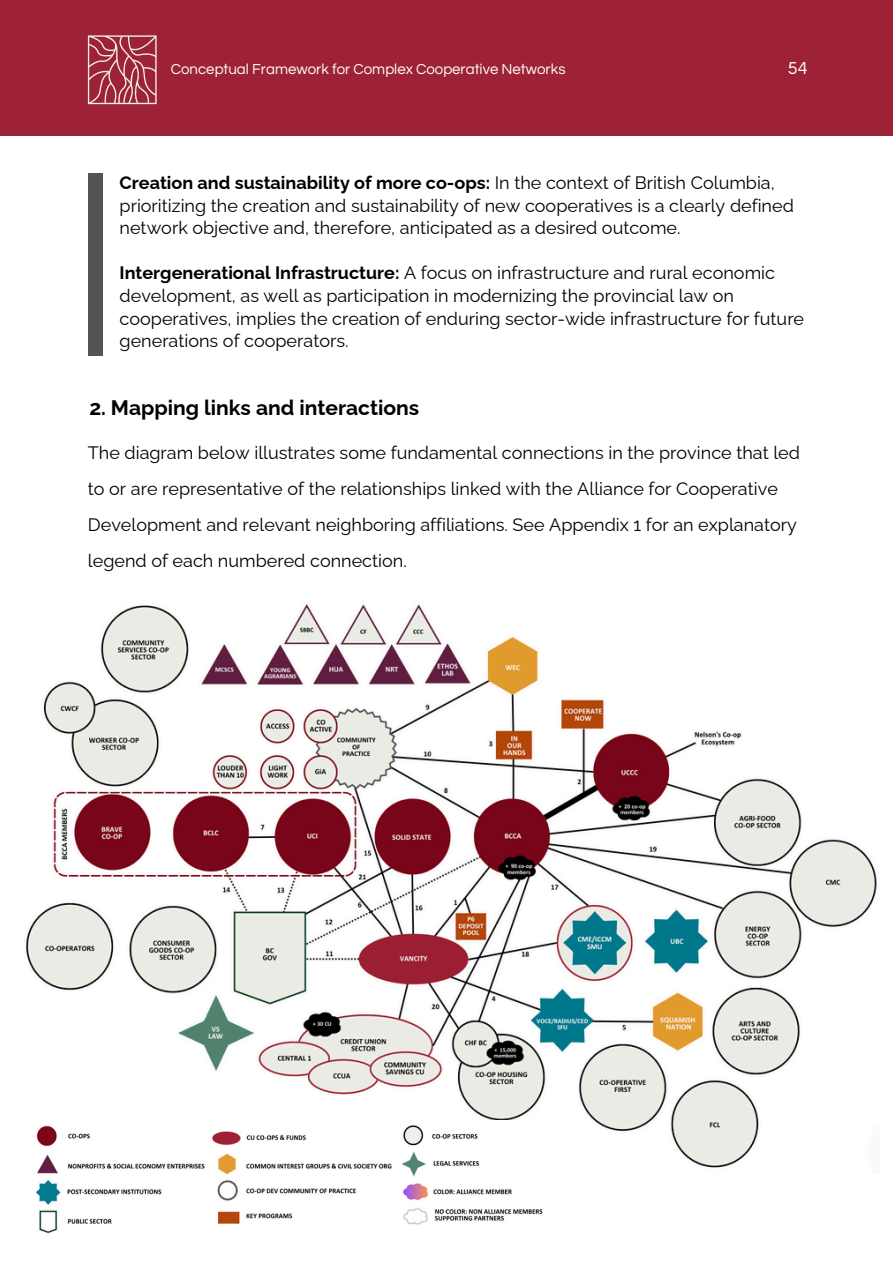
<style>
.page{position:relative;width:893px;height:1264px;background:#fff}
.page>*{position:absolute;margin:0;border:0;box-sizing:border-box;transform-origin:0 0}
.t1{font:700 21px "Raleway";color:#000}
.t2{font:18px/22.5px "Raleway";color:#000}
.t3{font:18px "Questrial";color:#fefefe}
.t4{font:15px "Questrial";color:#fefefe}
.s1{font-weight:700}
</style>
<div class="page">
<div style="left:0;top:0;width:892px;height:136px;background:#9d2235"></div>
<svg style="left:88px;top:35px;width:68px;height:69px"></svg>
<div style="left:88px;top:173px;width:14px;height:183px;background:#545454"></div>
<img style="left:26px;top:604px;width:851px;height:564px">
<img style="left:28px;top:1120px;width:520px;height:114px">
<p class="t4" style="left:171px;top:62px;width:396px">Conceptual Framework for Complex Cooperative Networks</p>
<p class="t3" style="left:787px;top:60px;width:21px">54</p>
<p class="t2" style="left:119px;top:172px;width:675px"><span class="s1">Creation and sustainability of more co-ops:</span> In the context of British Columbia, prioritizing the creation and sustainability of new cooperatives is a clearly defined network objective and, therefore, anticipated as a desired outcome.</p>
<h2 class="t2" style="left:119px;top:262px;width:686px"><span class="s1">Intergenerational Infrastructure:</span> A focus on infrastructure and rural economic development, as well as participation in modernizing the provincial law on cooperatives, implies the creation of enduring sector-wide infrastructure for future generations of cooperators.</h2>
<h2 class="t1" style="left:89px;top:395px;width:331px">2. Mapping links and interactions</h2>
<h1 class="t2" style="left:88px;top:434px;width:713px;line-height:36px">The diagram below illustrates some fundamental connections in the province that led to or are representative of the relationships linked with the Alliance for Cooperative Development and relevant neighboring affiliations. See Appendix 1 for an explanatory legend of each numbered connection.</h1>
</div>
